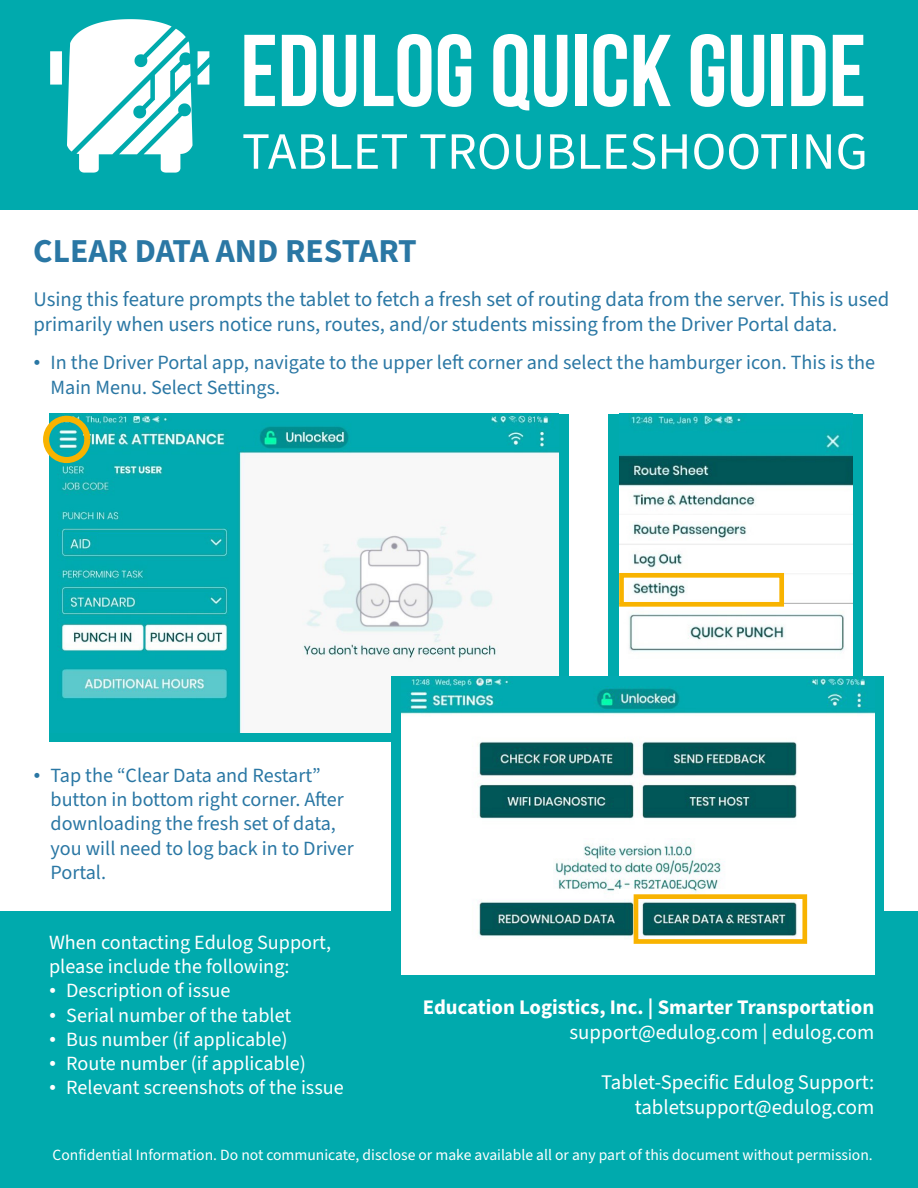
<style>
.page{position:relative;width:918px;height:1188px;background:#00aaad}
.page>*{position:absolute;margin:0;border:0;box-sizing:border-box;transform-origin:0 0}
.t1{font:700 101.85px "Bebas Neue";color:#fff}
.t2{font:52.35px "Source Sans 3";color:#fff}
.t3{font:700 33.45px "Source Sans 3";color:#2a77a4}
.t4{font:20.85px/24.9px "Source Sans 3";color:#2a77a4}
.t5{font:20.85px/24.9px "Source Sans 3";color:#fff;text-align:right}
.t6{font:700 20.85px "Source Sans 3";color:#fff}
.t7{font:20.1px/24.2px "Source Sans 3";color:#2a77a4}
.t8{font:20.1px/24.2px "Source Sans 3";color:#fff}
.t9{font:15.6px "Source Sans 3";color:#fff}
.s1{font-family:"Times New Roman"}
</style>
<div class="page">
<div style="left:0;top:210px;width:918px;height:700px;background:#fff"></div>
<div style="left:49px;top:414px;width:519px;height:327px;background:#00aaad"></div>
<img style="left:50px;top:414px;width:508px;height:318px">
<div style="left:608px;top:414px;width:255px;height:285px;background:#00aaad"></div>
<img style="left:619px;top:414px;width:233px;height:262px">
<div style="left:392px;top:676px;width:492px;height:308px;background:#00aaad"></div>
<img style="left:402px;top:676px;width:472px;height:299px">
<div style="left:43px;top:416px;width:47px;height:47px;border:6px solid #f8b300;border-radius:50%"></div>
<div style="left:634px;top:894px;width:173px;height:50px;border:5px solid #f8b300"></div>
<div style="left:619px;top:573px;width:165px;height:34px;border:5px solid #f8b300"></div>
<img style="left:50px;top:20px;width:160px;height:152px">
<h1 class="t1" style="left:240px;top:15px;width:627px">EDULOG QUICK GUIDE</h1>
<h2 class="t2" style="left:242px;top:119px;width:627px">TABLET TROUBLESHOOTING</h2>
<h3 class="t3" style="left:33px;top:229px;width:385px">CLEAR DATA AND RESTART</h3>
<p class="t4" style="left:33px;top:286px;width:857px">Using this feature prompts the tablet to fetch a fresh set of routing data from the server. This is used primarily when users notice runs, routes, and/or students missing from the Driver Portal data.</p>
<p class="t7" style="left:51px;top:351px;width:826px;text-indent:-17px"><span class="s1">•</span> In the Driver Portal app, navigate to the upper left corner and select the hamburger icon. This is the<br>Main Menu. Select Settings.</p>
<p class="t7" style="left:51px;top:763px;width:305px;text-indent:-17px"><span class="s1">•</span> Tap the “Clear Data and Restart” button in bottom right corner. After downloading the fresh set of data, you will need to log back in to Driver<br>Portal.</p>
<p class="t8" style="left:49px;top:930px;width:283px">When contacting Edulog Support, please include the following:</p>
<p class="t8" style="left:49px;top:979px;width:183px"><span class="s1">•</span> Description of issue</p>
<p class="t8" style="left:49px;top:1003px;width:244px"><span class="s1">•</span> Serial number of the tablet</p>
<p class="t8" style="left:49px;top:1027px;width:240px"><span class="s1">•</span> Bus number (if applicable)</p>
<p class="t8" style="left:49px;top:1051px;width:258px"><span class="s1">•</span> Route number (if applicable)</p>
<p class="t8" style="left:49px;top:1075px;width:296px"><span class="s1">•</span> Relevant screenshots of the issue</p>
<p class="t6" style="left:423px;top:994px;width:453px">Education Logistics, Inc. | Smarter Transportation</p>
<p class="t5" style="left:570px;top:1020px;width:306px">support@edulog.com | edulog.com</p>
<p class="t5" style="left:601px;top:1070px;width:275px">Tablet-Specific Edulog Support: tabletsupport@edulog.com</p>
<p class="t9" style="left:53px;top:1145px;width:822px">Confidential Information. Do not communicate, disclose or make available all or any part of this document without permission.</p>
</div>
